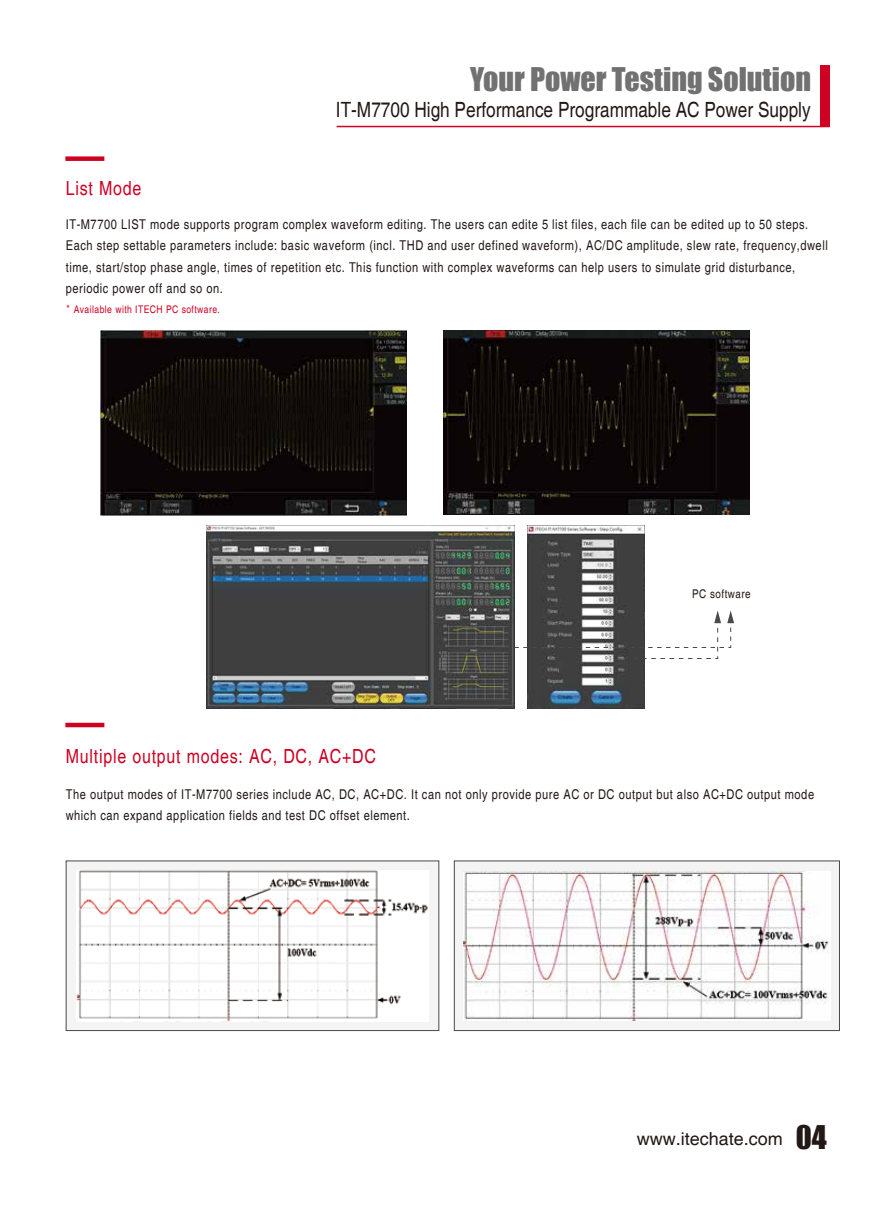
<style>
.page{position:relative;width:893px;height:1212px;background:#fff}
.page>*{position:absolute;margin:0;border:0;box-sizing:border-box;transform-origin:0 0}
.t1{font:30px "Impact";color:#727171}
.t2{font:condensed 21px "Helvetica";color:#221815}
.t3{font:condensed 19.5px "Helvetica";letter-spacing:.04em;color:#cf0022}
.t4{font:18px "Helvetica";color:#221815}
.t5{font:condensed 13.5px/21px "Helvetica";letter-spacing:.04em;color:#221815}
.t6{font:condensed 12px "Helvetica";letter-spacing:.04em;color:#221815}
.t7{font:condensed 10.5px "Helvetica";letter-spacing:.04em;color:#cf0022}
.s1{font-family:"Source Han Sans CN";font-weight:300;font-stretch:normal}
.s2{font-family:"Impact";font-size:30px}
</style>
<div class="page">
<div style="left:65px;top:156px;width:39px;height:5px;background:#cf0022"></div>
<img style="left:101px;top:330px;width:306px;height:185px">
<img style="left:443px;top:331px;width:306px;height:184px">
<img style="left:206px;top:526px;width:309px;height:182px">
<img style="left:528px;top:525px;width:116px;height:184px">
<svg style="left:508px;top:610px;width:226px;height:49px"></svg>
<hr style="left:65px;top:723px;width:39px;height:4px;background:#cf0022">
<div style="left:66px;top:860px;width:373px;height:171px;background:#f4f4f4;border:1px solid #4c4948"></div>
<img style="left:76px;top:870px;width:353px;height:151px">
<div style="left:454px;top:860px;width:386px;height:171px;background:#f4f4f4;border:1px solid #4c4948"></div>
<img style="left:463px;top:871px;width:366px;height:149px">
<div style="left:820px;top:65px;width:9px;height:62px;background:#cf0022"></div>
<hr style="left:337px;top:126px;width:492px;height:1px;background:#cf0022">
<p class="t3" style="left:66px;top:177px;width:77px">List Mode</p>
<p class="t1" style="left:470px;top:56px;width:342px">Your Power Testing Solution</p>
<p class="t2" style="left:336px;top:97px;width:476px">IT-M7700 High Performance Programmable AC Power Supply</p>
<p class="t5" style="left:66px;top:214px;width:763px">IT-M7700 LIST mode supports program complex waveform editing. The users can edite 5 list files, each file can be edited up to 50 steps.<br>Each step settable parameters include: basic waveform (incl. THD and user defined waveform), AC/DC amplitude, slew rate, frequency,dwell time, start/stop phase angle, times of repetition etc. This function with complex waveforms can help users to simulate grid disturbance, periodic power off and so on.</p>
<p class="t7" style="left:66px;top:303px;width:156px"><span class="s1">*</span> Available with ITECH PC software.</p>
<p class="t3" style="left:66px;top:745px;width:312px">Multiple output modes: AC, DC, AC+DC</p>
<p class="t6" style="left:692px;top:587px;width:60px">PC software</p>
<p class="t5" style="left:66px;top:784px;width:750px">The output modes of IT-M7700 series include AC, DC, AC+DC. It can not only provide pure AC or DC output but also AC+DC output mode which can expand application fields and test DC offset element.</p>
<p class="t4" style="left:637px;top:1128px;width:191px">www.itechate.com <span class="s2">04</span></p>
</div>
